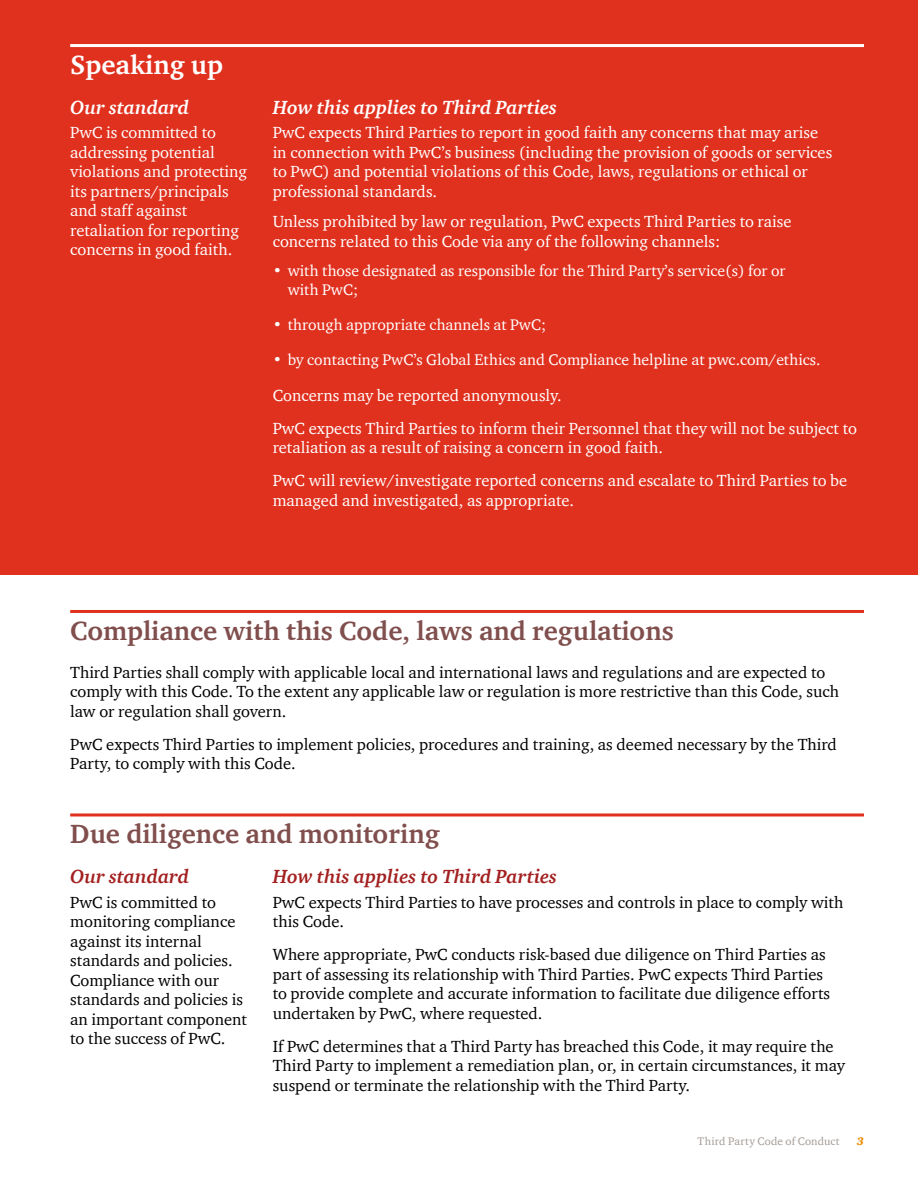
<style>
.page{position:relative;width:918px;height:1188px;background:#fff}
.page>*{position:absolute;margin:0;border:0;box-sizing:border-box;transform-origin:0 0}
.t1{font:700 27px "ITC Charter Com";color:#804f4d}
.t2{font:700 27px "ITC Charter Com";color:#fff}
.t3{font:italic 700 19.5px "ITC Charter Com";color:#a32020}
.t4{font:italic 700 19.5px "ITC Charter Com";color:#fff}
.t5{font:16.5px/19.5px "ITC Charter Com";color:#000}
.t6{font:16.5px/19.5px "ITC Charter Com";color:#fff}
.t7{font:15.75px/18.8px "ITC Charter Com";color:#fff}
.t8{font:11.25px "ITC Charter Com";letter-spacing:.015em;color:#a49b95}
.t9{font:italic 900 11.25px "ITC Charter Com";color:#eb8c00}
</style>
<div class="page">
<div style="left:0;top:0;width:918px;height:575px;background:#e0301e"></div>
<hr style="left:70px;top:610px;width:794px;height:3px;background:#e0301e">
<hr style="left:70px;top:813px;width:794px;height:3px;background:#e0301e">
<hr style="left:70px;top:44px;width:794px;height:3px;background:#fff">
<h1 class="t2" style="left:70px;top:48px;width:154px">Speaking up</h1>
<p class="t4" style="left:70px;top:95px;width:120px">Our standard</p>
<p class="t4" style="left:273px;top:95px;width:286px">How this applies to Third Parties</p>
<p class="t6" style="left:70px;top:123px;width:179px">PwC is committed to addressing potential violations and protecting its partners/principals and staff against retaliation for reporting concerns in good faith.</p>
<p class="t6" style="left:273px;top:123px;width:561px">PwC expects Third Parties to report in good faith any concerns that may arise in connection with PwC’s business (including the provision of goods or services to PwC) and potential violations of this Code, laws, regulations or ethical or professional standards.</p>
<p class="t6" style="left:273px;top:212px;width:520px">Unless prohibited by law or regulation, PwC expects Third Parties to raise concerns related to this Code via any of the following channels:</p>
<p class="t7" style="left:288px;top:261px;width:499px;text-indent:-15px">• with those designated as responsible for the Third Party’s service(s) for or with PwC;</p>
<p class="t7" style="left:273px;top:315px;width:275px">• through appropriate channels at PwC;</p>
<p class="t7" style="left:273px;top:350px;width:549px">• by contacting PwC’s Global Ethics and Compliance helpline at pwc.com/ethics.</p>
<p class="t6" style="left:273px;top:378px;width:586px;line-height:33px">Concerns may be reported anonymously.<br>PwC expects Third Parties to inform their Personnel that they will not be subject to</p>
<p class="t6" style="left:273px;top:431px;width:576px;line-height:33px">retaliation as a result of raising a concern in good faith.<br>PwC will review/investigate reported concerns and escalate to Third Parties to be</p>
<p class="t6" style="left:273px;top:490px;width:303px">managed and investigated, as appropriate.</p>
<h1 class="t1" style="left:70px;top:614px;width:605px">Compliance with this Code, laws and regulations</h1>
<p class="t5" style="left:70px;top:662px;width:771px">Third Parties shall comply with applicable local and international laws and regulations and are expected to comply with this Code. To the extent any applicable law or regulation is more restrictive than this Code, such law or regulation shall govern.</p>
<p class="t5" style="left:70px;top:734px;width:768px">PwC expects Third Parties to implement policies, procedures and training, as deemed necessary by the Third<br>Party, to comply with this Code.</p>
<h1 class="t1" style="left:70px;top:818px;width:371px">Due diligence and monitoring</h1>
<p class="t3" style="left:70px;top:865px;width:120px">Our standard</p>
<p class="t3" style="left:273px;top:865px;width:286px">How this applies to Third Parties</p>
<p class="t5" style="left:70px;top:892px;width:178px">PwC is committed to monitoring compliance against its internal standards and policies.<br>Compliance with our standards and policies is an important component to the success of PwC.</p>
<p class="t5" style="left:273px;top:892px;width:572px">PwC expects Third Parties to have processes and controls in place to comply with this Code.</p>
<p class="t5" style="left:273px;top:945px;width:559px">Where appropriate, PwC conducts risk-based due diligence on Third Parties as part of assessing its relationship with Third Parties. PwC expects Third Parties to provide complete and accurate information to facilitate due diligence efforts undertaken by PwC, where requested.</p>
<p class="t5" style="left:273px;top:1036px;width:574px">If PwC determines that a Third Party has breached this Code, it may require the<br>Third Party to implement a remediation plan, or, in certain circumstances, it may suspend or terminate the relationship with the Third Party.</p>
<p class="t8" style="left:698px;top:1134px;width:144px">Third Party Code of Conduct</p>
<p class="t9" style="left:857px;top:1134px;width:9px">3</p>
</div>
